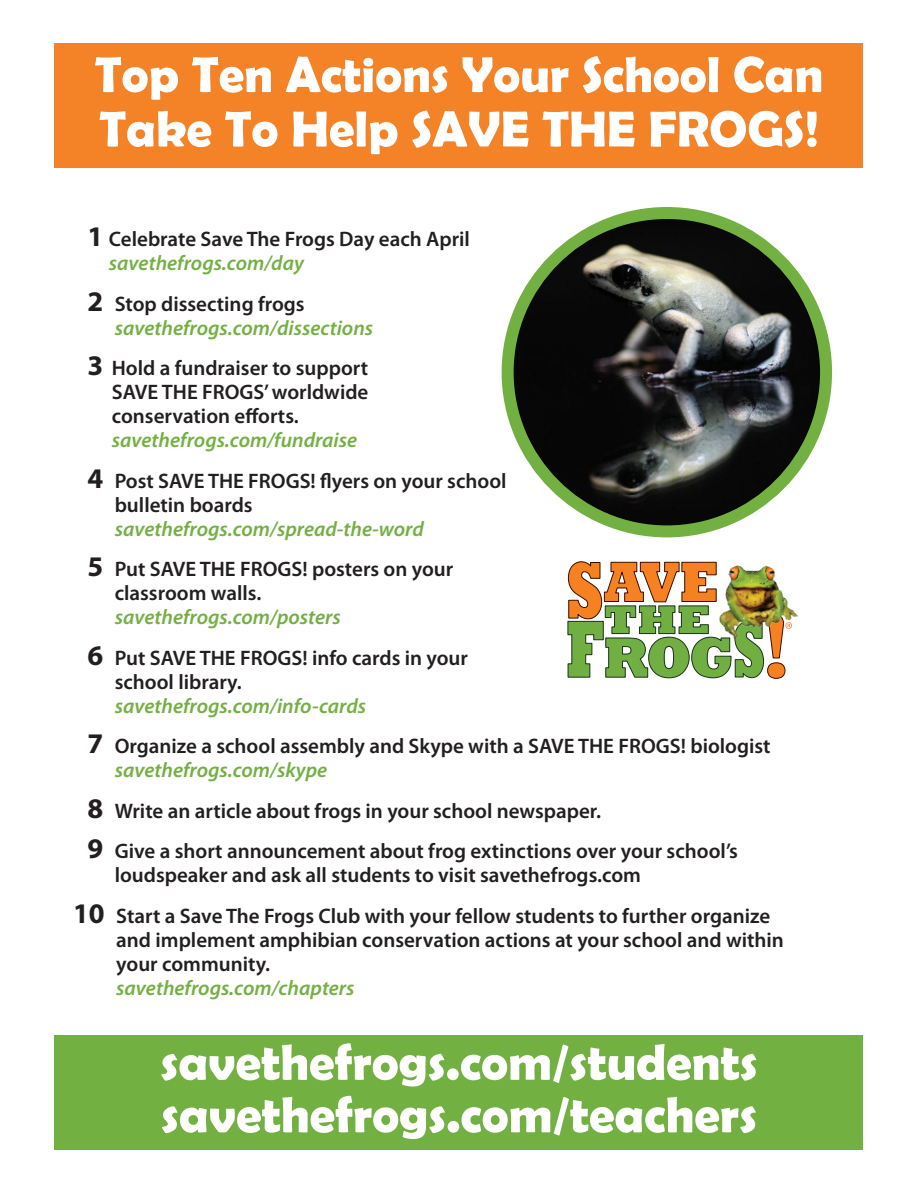
<style>
.page{position:relative;width:918px;height:1188px;background:#fff}
.page>*{position:absolute;margin:0;border:0;box-sizing:border-box;transform-origin:0 0}
.t1{font:700 50.85px/54.4px "Berlin Sans FB Demi";color:#fff}
.t2{font:600 21px/24px "Myriad Pro";color:#231f20}
.t3{font:italic 600 21px/24px "Myriad Pro";color:#73b042}
.s1{font-weight:700;font-size:28.5px}
.s2{font-style:italic;color:#73b042}
.s3{font-weight:700;font-style:normal;font-size:28.5px;color:#231f20}
.s4{font-style:normal;color:#231f20}
</style>
<div class="page">
<svg style="left:567px;top:561px;width:219px;height:118px"></svg>
<img style="left:709px;top:561px;width:89px;height:95px">
<div style="left:55px;top:44px;width:808px;height:124px;background:#f48227"></div>
<div style="left:55px;top:1035px;width:808px;height:115px;background:#73b042"></div>
<svg style="left:508px;top:213px;width:318px;height:318px;background:#253717"></svg>
<img style="left:525px;top:219px;width:286px;height:291px">
<div style="left:502px;top:207px;width:330px;height:330px;border:12px solid #73b042;border-radius:50%"></div>
<p class="t1" style="left:95px;top:46px;width:730px">Top Ten Actions Your School Can<br>Take To Help SAVE THE FROGS!</p>
<p class="t2" style="left:109px;top:227px;width:363px;text-indent:-22px"><span class="s1">1</span> Celebrate Save The Frogs Day each April <span class="s2">savethefrogs.com/day</span></p>
<p class="t3" style="left:115px;top:291px;width:260px;text-indent:-27px"><span class="s3">2</span> <span class="s4">Stop dissecting frogs </span>savethefrogs.com/dissections</p>
<p class="t2" style="left:112px;top:356px;width:258px;text-indent:-25px"><span class="s1">3</span> Hold a fundraiser to support<br>SAVE THE FROGS’ worldwide conservation efforts. <span class="s2">savethefrogs.com/fundraise</span></p>
<p class="t2" style="left:115px;top:468px;width:393px;text-indent:-27px"><span class="s1">4</span> Post SAVE THE FROGS! flyers on your school bulletin boards <span class="s2">savethefrogs.com/spread-the-word</span></p>
<p class="t2" style="left:115px;top:557px;width:340px;text-indent:-27px"><span class="s1">5</span> Put SAVE THE FROGS! posters on your classroom walls. <span class="s2">savethefrogs.com/posters</span></p>
<p class="t2" style="left:115px;top:645px;width:355px;text-indent:-27px"><span class="s1">6</span> Put SAVE THE FROGS! info cards in your school library. <span class="s2">savethefrogs.com/info-cards</span></p>
<p class="t2" style="left:115px;top:734px;width:657px;text-indent:-27px"><span class="s1">7</span> Organize a school assembly and Skype with a SAVE THE FROGS! biologist <span class="s2">savethefrogs.com/skype</span></p>
<p class="t2" style="left:87px;top:798px;width:515px"><span class="s1">8</span> Write an article about frogs in your school newspaper.</p>
<p class="t2" style="left:115px;top:839px;width:625px;text-indent:-27px"><span class="s1">9</span> Give a short announcement about frog extinctions over your school’s loudspeaker and ask all students to visit savethefrogs.com</p>
<p class="t2" style="left:116px;top:903px;width:669px;text-indent:-43px"><span class="s1">10</span> Start a Save The Frogs Club with your fellow students to further organize and implement amphibian conservation actions at your school and within your community.<br><span class="s2">savethefrogs.com/chapters</span></p>
<p class="t1" style="left:160px;top:1034px;width:599px">savethefrogs.com/students</p>
<p class="t1" style="left:161px;top:1087px;width:598px">savethefrogs.com/teachers</p>
</div>
